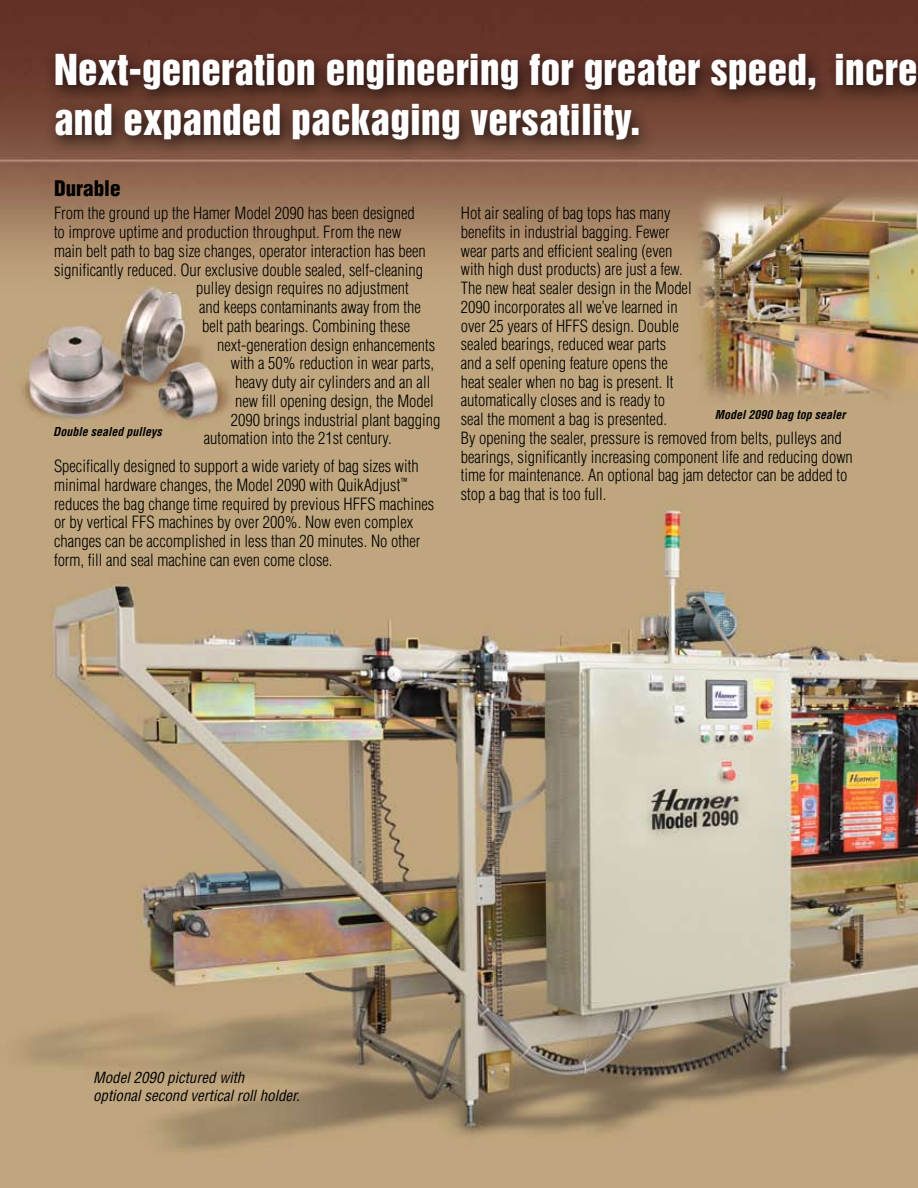
<style>
.page{position:relative;width:918px;height:1188px;background:#fff}
.page>*{position:absolute;margin:0;border:0;box-sizing:border-box;transform-origin:0 0}
.t1{font:39px/49.5px "Helvetica Inserat";letter-spacing:.005em;color:#fff}
.t2{font:900 condensed 21px "Helvetica";color:#000}
.t3{font:300 condensed 16.5px/18.8px "Helvetica";color:#000}
.t4{font:italic condensed 15px/18px "Helvetica";color:#000}
.t5{font:italic 700 condensed 12px "Helvetica";color:#000}
</style>
<div class="page">
<img style="left:0;top:0;width:918px;height:1188px">
<div style="left:43px;top:44px;width:875px;height:114px;background:#000;opacity:.75"></div>
<h1 class="t1" style="left:54px;top:46px;width:865px">Next-generation engineering for greater speed, incre and expanded packaging versatility.</h1>
<p class="t2" style="left:54px;top:175px;width:68px">Durable</p>
<p class="t3" style="left:54px;top:204px;width:362px">From the ground up the Hamer Model 2090 has been designed</p>
<p class="t3" style="left:54px;top:223px;width:349px">to improve uptime and production throughput. From the new</p>
<p class="t3" style="left:54px;top:241px;width:373px">main belt path to bag size changes, operator interaction has been</p>
<p class="t3" style="left:54px;top:260px;width:371px">significantly reduced. Our exclusive double sealed, self-cleaning</p>
<p class="t3" style="left:196px;top:279px;width:214px">pulley design requires no adjustment</p>
<p class="t3" style="left:199px;top:298px;width:223px">and keeps contaminants away from the</p>
<p class="t3" style="left:202px;top:316px;width:209px">belt path bearings. Combining these</p>
<p class="t3" style="left:217px;top:335px;width:220px">next-generation design enhancements</p>
<p class="t3" style="left:231px;top:354px;width:205px">with a 50% reduction in wear parts,</p>
<p class="t3" style="left:235px;top:373px;width:197px">heavy duty air cylinders and an all</p>
<p class="t3" style="left:235px;top:391px;width:200px">new fill opening design, the Model</p>
<p class="t3" style="left:231px;top:410px;width:211px">2090 brings industrial plant bagging</p>
<p class="t3" style="left:204px;top:429px;width:190px">automation into the 21st century.</p>
<p class="t3" style="left:54px;top:457px;width:382px">Specifically designed to support a wide variety of bag sizes with minimal hardware changes, the Model 2090 with QuikAdjust<sup>™ </sup>reduces the bag change time required by previous HFFS machines or by vertical FFS machines by over 200%. Now even complex changes can be accomplished in less than 20 minutes. No other form, fill and seal machine can even come close.</p>
<p class="t5" style="left:53px;top:424px;width:110px">Double sealed pulleys</p>
<p class="t3" style="left:461px;top:204px;width:394px">Hot air sealing of bag tops has many<br>benefits in industrial bagging. Fewer<br>wear parts and efficient sealing (even<br>with high dust products) are just a few.<br>The new heat sealer design in the Model<br>2090 incorporates all we’ve learned in<br>over 25 years of HFFS design. Double<br>sealed bearings, reduced wear parts<br>and a self opening feature opens the<br>heat sealer when no bag is present. It<br>automatically closes and is ready to<br>seal the moment a bag is presented.<br>By opening the sealer, pressure is removed from belts, pulleys and bearings, significantly increasing component life and reducing down time for maintenance. An optional bag jam detector can be added to stop a bag that is too full.</p>
<p class="t5" style="left:715px;top:407px;width:132px">Model 2090 bag top sealer</p>
<p class="t4" style="left:93px;top:1068px;width:208px">Model 2090 pictured with<br>optional second vertical roll holder.</p>
</div>
